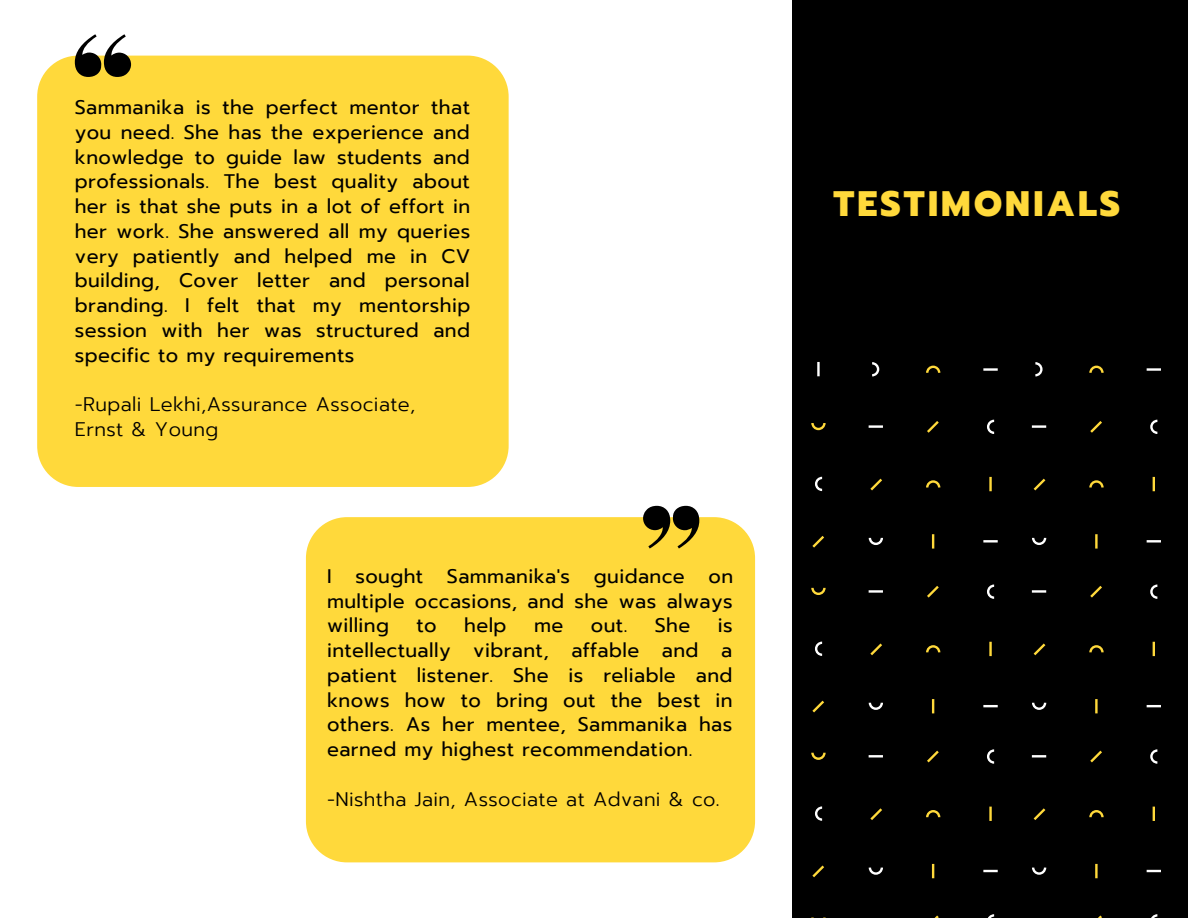
<style>
.page{position:relative;width:1188px;height:918px;background:#fff}
.page>*{position:absolute;margin:0;border:0;box-sizing:border-box;transform-origin:0 0}
.t1{font:800 35.25px "Prompt";letter-spacing:.09em;color:#ffd93b}
.t2{font:19.65px/24.8px "Prompt";letter-spacing:.02em;color:#000;text-align:justify}
.t3{font:300 19.65px/24.8px "Prompt";letter-spacing:.02em;color:#000}
</style>
<div class="page">
<div style="left:792px;top:0;width:396px;height:918px;background:#000"></div>
<svg style="left:811px;top:362px;width:350px;height:556px"></svg>
<div style="left:37px;top:56px;width:472px;height:431px;background:#ffd93b;border-radius:41px"></div>
<div style="left:306px;top:517px;width:449px;height:345px;background:#ffd93b;border-radius:41px"></div>
<svg style="left:75px;top:34px;width:56px;height:43px"></svg>
<svg style="left:643px;top:506px;width:56px;height:43px"></svg>
<p class="t2" style="left:75px;top:95px;width:397px">Sammanika is the perfect mentor that you need. She has the experience and knowledge to guide law students and professionals. The best quality about her is that she puts in a lot of effort in her work. She answered all my queries very patiently and helped me in CV building, Cover letter and personal branding. I felt that my mentorship session with her was structured and specific to my requirements</p>
<p class="t3" style="left:75px;top:392px;width:342px">-Rupali Lekhi,Assurance Associate,<br>Ernst &amp; Young</p>
<p class="t2" style="left:327px;top:564px;width:408px">I sought Sammanika's guidance on multiple occasions, and she was always willing</p>
<p class="t2" style="left:417px;top:613px;width:22px">to</p>
<p class="t2" style="left:464px;top:613px;width:44px">help</p>
<p class="t2" style="left:534px;top:613px;width:31px">me</p>
<p class="t2" style="left:591px;top:613px;width:38px">out.</p>
<p class="t2" style="left:655px;top:613px;width:37px">She</p>
<p class="t2" style="left:327px;top:613px;width:407px;text-indent:391px">is intellectually vibrant, affable and a patient listener. She is reliable and knows how to bring out the best in others. As her mentee, Sammanika has earned my highest recommendation.</p>
<p class="t3" style="left:327px;top:787px;width:394px">-Nishtha Jain, Associate at Advani &amp; co.</p>
<p class="t1" style="left:834px;top:177px;width:288px">TESTIMONIALS</p>
</div>
